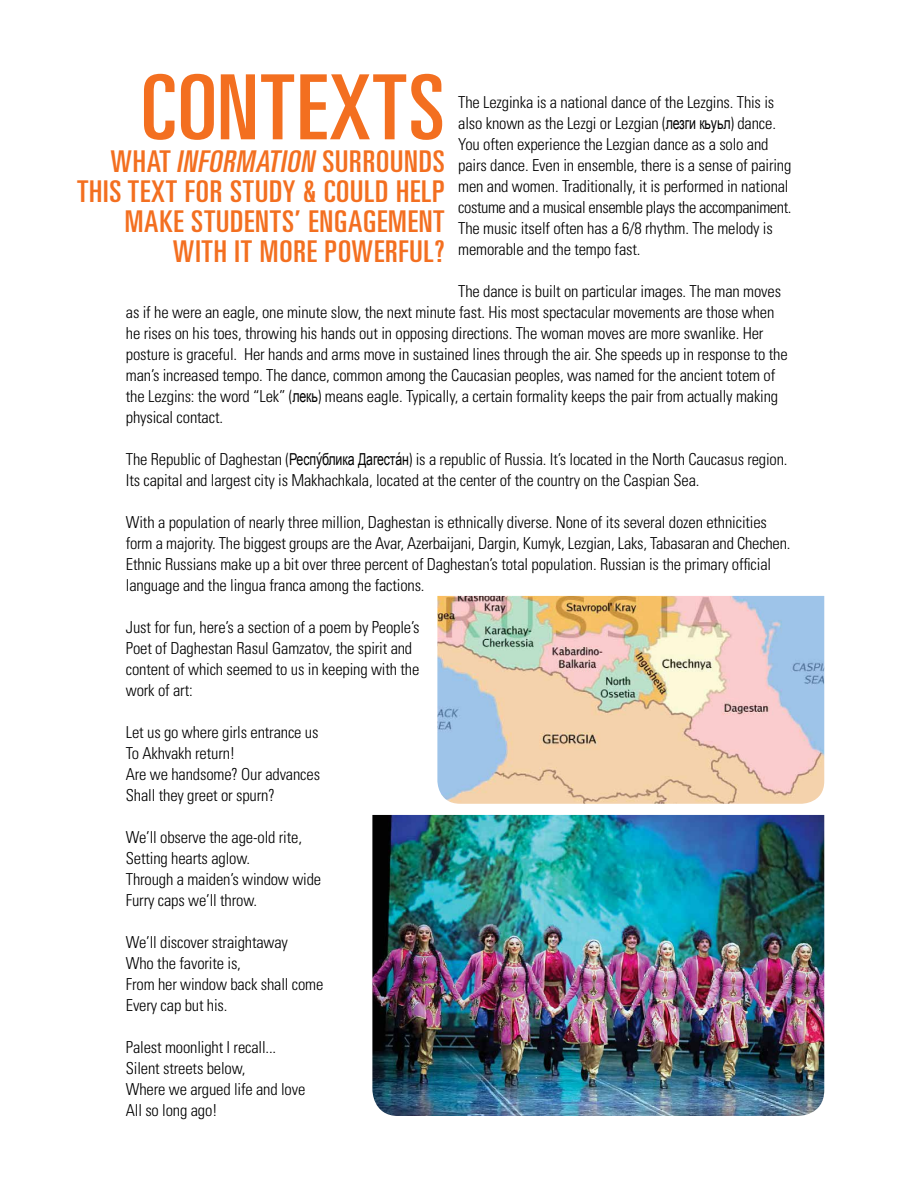
<style>
.page{position:relative;width:918px;height:1188px;background:#fff}
.page>*{position:absolute;margin:0;border:0;box-sizing:border-box;transform-origin:0 0}
.t1{font:ultra-condensed 90px "Univers";letter-spacing:.02em;color:#f36f20;scale:1.08 1}
.t2{font:ultra-condensed 30px/30px "Univers";letter-spacing:.025em;color:#f36f20;text-align:right;scale:1.08 1}
.t3{font:300 condensed 16.5px/21px "Univers";letter-spacing:-.01em;color:#000}
.s1{font-style:italic}
.s2{font-family:"Arial";font-weight:400;font-stretch:normal}
</style>
<div class="page">
<img style="left:372px;top:815px;width:452px;height:301px">
<img style="left:437px;top:596px;width:387px;height:208px">
<h1 class="t1" style="left:141px;top:56px;width:282px">CONTEXTS</h1>
<h2 class="t2" style="left:77px;top:147px;width:342px">WHAT <span class="s1">INFORMATION</span> SURROUNDS<br>THIS TEXT FOR STUDY &amp; COULD HELP<br>MAKE STUDENTS’ ENGAGEMENT<br>WITH IT MORE POWERFUL?</h2>
<p class="t3" style="left:458px;top:91px;width:335px">The Lezginka is a national dance of the Lezgins. This is also known as the Lezgi or Lezgian (<span class="s2">лезги кьуьл</span>) dance.<br>You often experience the Lezgian dance as a solo and pairs dance. Even in ensemble, there is a sense of pairing men and women. Traditionally, it is performed in national costume and a musical ensemble plays the accompaniment.<br>The music itself often has a 6/8 rhythm. The melody is memorable and the tempo fast.</p>
<p class="t3" style="left:126px;top:280px;width:663px;text-indent:332px">The dance is built on particular images. The man moves as if he were an eagle, one minute slow, the next minute fast. His most spectacular movements are those when he rises on his toes, throwing his hands out in opposing directions. The woman moves are more swanlike. Her posture is graceful. Her hands and arms move in sustained lines through the air. She speeds up in response to the man’s increased tempo. The dance, common among the Caucasian peoples, was named for the ancient totem of the Lezgins: the word “Lek” (<span class="s2">лекь</span>) means eagle. Typically, a certain formality keeps the pair from actually making physical contact.</p>
<p class="t3" style="left:126px;top:448px;width:663px">The Republic of Daghestan (<span class="s2">Респу́блика Дагеста́н</span>) is a republic of Russia. It’s located in the North Caucasus region.<br>Its capital and largest city is Makhachkala, located at the center of the country on the Caspian Sea.</p>
<p class="t3" style="left:126px;top:511px;width:666px">With a population of nearly three million, Daghestan is ethnically diverse. None of its several dozen ethnicities form a majority. The biggest groups are the Avar, Azerbaijani, Dargin, Kumyk, Lezgian, Laks, Tabasaran and Chechen.<br>Ethnic Russians make up a bit over three percent of Daghestan’s total population. Russian is the primary official language and the lingua franca among the factions.</p>
<p class="t3" style="left:126px;top:616px;width:295px">Just for fun, here’s a section of a poem by People’s Poet of Daghestan Rasul Gamzatov, the spirit and content of which seemed to us in keeping with the work of art:</p>
<p class="t3" style="left:126px;top:721px;width:196px">Let us go where girls entrance us<br>To Akhvakh return!<br>Are we handsome? Our advances<br>Shall they greet or spurn?</p>
<p class="t3" style="left:126px;top:826px;width:197px">We’ll observe the age-old rite,<br>Setting hearts aglow.<br>Through a maiden’s window wide<br>Furry caps we’ll throw.</p>
<p class="t3" style="left:126px;top:931px;width:199px">We’ll discover straightaway<br>Who the favorite is,<br>From her window back shall come<br>Every cap but his.</p>
<p class="t3" style="left:126px;top:1036px;width:181px">Palest moonlight I recall...<br>Silent streets below,<br>Where we argued life and love<br>All so long ago!</p>
</div>
